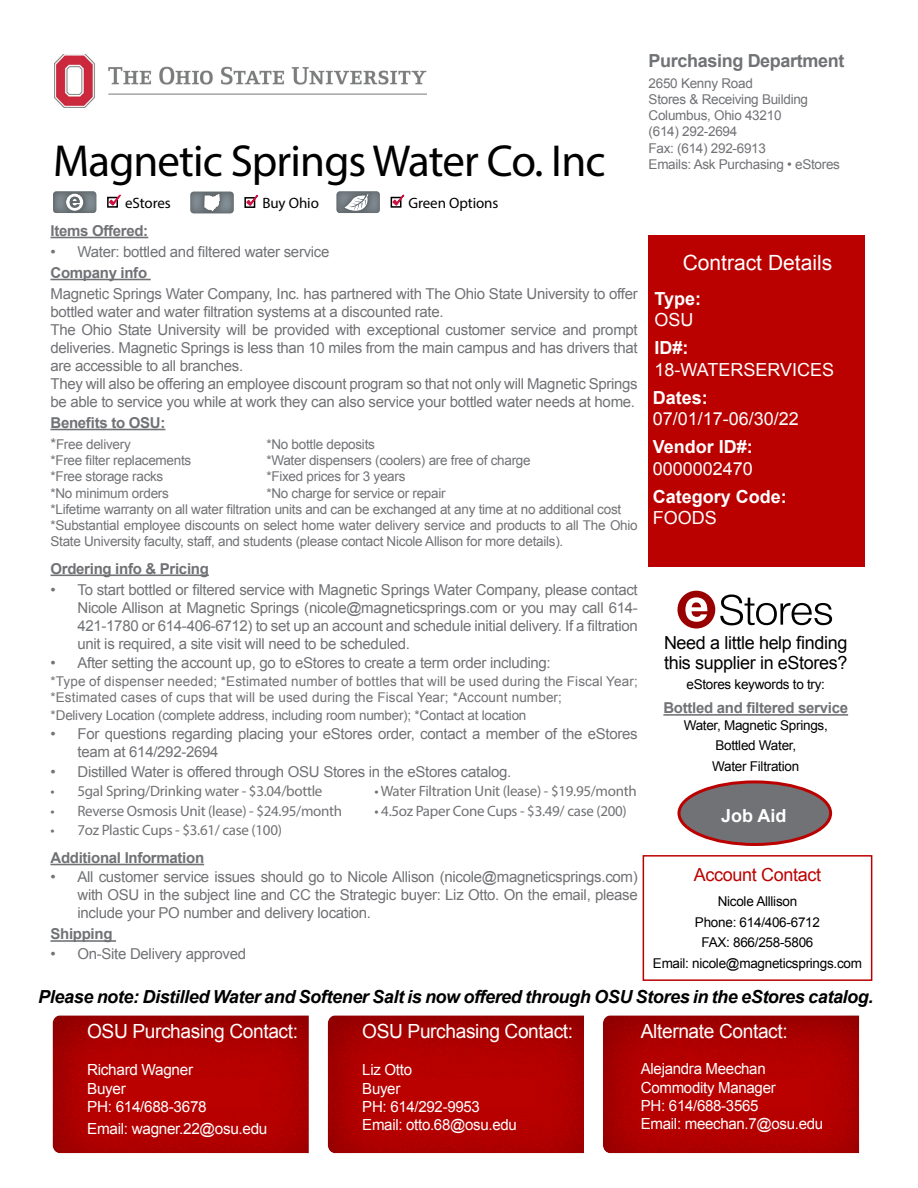
<style>
.page{position:relative;width:918px;height:1188px;background:#fff}
.page>*{position:absolute;margin:0;border:0;box-sizing:border-box;transform-origin:0 0}
.t1{font:45px "Myriad Pro";letter-spacing:-.02em;color:#000}
.t2{font:21px "Arial";color:#fff}
.t3{font:19.5px "Arial";letter-spacing:-.02em;color:#fff}
.t4{font:italic 700 18px "Arial";letter-spacing:-.02em;color:#000}
.t5{font:18px "Arial";color:#fff}
.t6{font:18px/19.5px "Arial";letter-spacing:-.02em;color:#000}
.t7{font:700 18px "Arial";color:#fff}
.t8{font:700 18px "Arial";letter-spacing:-.02em;color:#717275}
.t9{font:18px "Arial";letter-spacing:-.02em;color:#b00}
.t10{font:15.3px/18.3px "Arial";letter-spacing:-.02em;color:#fff}
.t11{font:15px/18px "Arial";letter-spacing:-.02em;color:#717275}
.t12{font:15px "Myriad Pro";letter-spacing:-.02em;color:#717275}
.t13{font:700 15px "Arial";letter-spacing:-.02em;color:#717275}
.t14{font:15px "Myriad Pro";letter-spacing:-.005em;color:#000}
.t15{font:13.5px/16.2px "Arial";letter-spacing:-.02em;color:#717275}
.t16{font:13.5px/16.2px "Arial";letter-spacing:.01em;color:#717275}
.t17{font:13.5px/20.7px "Arial";letter-spacing:-.02em;color:#000;text-align:center}
.s1{font-size:15px}
</style>
<div class="page">
<img style="left:55px;top:54px;width:371px;height:53px">
<hr style="left:50px;top:237px;width:98px;height:1px;background:#717275">
<hr style="left:50px;top:279px;width:101px;height:1px;background:#717275">
<hr style="left:50px;top:429px;width:115px;height:1px;background:#717275">
<hr style="left:50px;top:575px;width:159px;height:1px;background:#717275">
<hr style="left:50px;top:864px;width:154px;height:1px;background:#717275">
<hr style="left:50px;top:940px;width:66px;height:2px;background:#717275">
<svg style="left:720px;top:594px;width:112px;height:31px"></svg>
<div style="left:677px;top:591px;width:38px;height:37px;background:#900;border-radius:50%"></div>
<svg style="left:685px;top:597px;width:22px;height:25px"></svg>
<hr style="left:663px;top:714px;width:185px;height:2px;background:#717275">
<div style="left:649px;top:236px;width:216px;height:331px;background:#b00"></div>
<div style="left:40px;top:1002px;width:282px;height:152px;background:#000;opacity:.3"></div>
<div style="left:315px;top:1002px;width:282px;height:152px;background:#000;opacity:.3"></div>
<div style="left:591px;top:1002px;width:282px;height:152px;background:#000;opacity:.3"></div>
<svg style="left:53px;top:191px;width:43px;height:22px"></svg>
<div style="left:107px;top:197px;width:11px;height:11px;border:2px solid #000"></div>
<svg style="left:108px;top:194px;width:13px;height:13px"></svg>
<img style="left:337px;top:191px;width:43px;height:22px">
<svg style="left:391px;top:194px;width:14px;height:13px"></svg>
<img style="left:190px;top:192px;width:44px;height:21px">
<div style="left:244px;top:197px;width:11px;height:11px;border:2px solid #000"></div>
<svg style="left:245px;top:194px;width:13px;height:13px"></svg>
<div style="left:643px;top:855px;width:229px;height:126px;border:2px solid #b00"></div>
<div style="left:679px;top:782px;width:152px;height:62px;background:#717275;border-radius:50%"></div>
<div style="left:677px;top:780px;width:155px;height:66px;border:3px solid #b00;border-radius:50%"></div>
<h1 class="t1" style="left:53px;top:133px;width:554px">Magnetic Springs Water Co. Inc</h1>
<p class="t14" style="left:125px;top:193px;width:47px">eStores</p>
<p class="t14" style="left:262px;top:194px;width:58px">Buy Ohio</p>
<p class="t14" style="left:409px;top:193px;width:91px">Green Options</p>
<p class="t13" style="left:50px;top:221px;width:99px">Items Offered:</p>
<p class="t11" style="left:50px;top:243px;width:281px">• Water: bottled and filtered water service</p>
<p class="t13" style="left:50px;top:263px;width:98px">Company info</p>
<p class="t11" style="left:50px;top:285px;width:589px">Magnetic Springs Water Company, Inc. has partnered with The Ohio State University to offer bottled water and water filtration systems at a discounted rate.<br>The Ohio State University will be provided with exceptional customer service and prompt deliveries. Magnetic Springs is less than 10 miles from the main campus and has drivers that are accessible to all branches.<br>They will also be offering an employee discount program so that not only will Magnetic Springs be able to service you while at work they can also service your bottled water needs at home.</p>
<p class="t13" style="left:50px;top:413px;width:116px">Benefits to OSU:</p>
<p class="t15" style="left:50px;top:436px;width:82px"><span class="s1">*</span>Free delivery</p>
<p class="t15" style="left:266px;top:436px;width:110px">*No bottle deposits</p>
<p class="t15" style="left:50px;top:452px;width:142px">*Free filter replacements</p>
<p class="t15" style="left:266px;top:452px;width:266px">*Water dispensers (coolers) are free of charge</p>
<p class="t15" style="left:50px;top:469px;width:114px">*Free storage racks</p>
<p class="t15" style="left:266px;top:469px;width:141px">*Fixed prices for 3 years</p>
<p class="t15" style="left:50px;top:485px;width:120px">*No minimum orders</p>
<p class="t15" style="left:50px;top:485px;width:589px;text-indent:216px">*No charge for service or repair<br>*Lifetime warranty on all water filtration units and can be exchanged at any time at no additional cost *Substantial employee discounts on select home water delivery service and products to all The Ohio State University faculty, staff, and students (please contact Nicole Allison for more details).</p>
<p class="t13" style="left:50px;top:558px;width:160px">Ordering info &amp; Pricing</p>
<p class="t11" style="left:77px;top:581px;width:562px;text-align:justify;text-indent:-27px">• To start bottled or filtered service with Magnetic Springs Water Company, please contact Nicole Allison at Magnetic Springs (nicole@magneticsprings.com or you may call 614- 421-1780 or 614-406-6712) to set up an account and schedule initial delivery. If a filtration unit is required, a site visit will need to be scheduled.</p>
<p class="t11" style="left:50px;top:654px;width:502px">• After setting the account up, go to eStores to create a term order including:</p>
<p class="t16" style="left:50px;top:673px;width:589px">*Type of dispenser needed; *Estimated number of bottles that will be used during the Fiscal Year; *Estimated cases of cups that will be used during the Fiscal Year; *Account number;</p>
<p class="t15" style="left:50px;top:707px;width:477px">*Delivery Location (complete address, including room number); *Contact at location</p>
<p class="t11" style="left:77px;top:725px;width:562px;text-indent:-27px">• For questions regarding placing your eStores order, contact a member of the eStores team at 614/292-2694</p>
<p class="t11" style="left:50px;top:763px;width:462px">• Distilled Water is offered through OSU Stores in the eStores catalog.</p>
<p class="t12" style="left:50px;top:782px;width:273px">• 5gal Spring/Drinking water - $3.04/bottle</p>
<p class="t12" style="left:374px;top:782px;width:264px">• Water Filtration Unit (lease) - $19.95/month</p>
<p class="t12" style="left:50px;top:802px;width:293px">• Reverse Osmosis Unit (lease) - $24.95/month</p>
<p class="t12" style="left:374px;top:802px;width:254px">• 4.5oz Paper Cone Cups - $3.49/ case (200)</p>
<p class="t12" style="left:50px;top:821px;width:233px">• 7oz Plastic Cups - $3.61/ case (100)</p>
<p class="t13" style="left:50px;top:848px;width:155px">Additional Information</p>
<p class="t11" style="left:77px;top:868px;width:562px;text-align:justify;text-indent:-27px">• All customer service issues should go to Nicole Allison (nicole@magneticsprings.com) with OSU in the subject line and CC the Strategic buyer: Liz Otto. On the email, please include your PO number and delivery location.</p>
<p class="t13" style="left:50px;top:924px;width:64px">Shipping</p>
<p class="t11" style="left:50px;top:945px;width:197px">• On-Site Delivery approved</p>
<p class="t8" style="left:649px;top:49px;width:197px">Purchasing Department</p>
<p class="t15" style="left:649px;top:75px;width:161px">2650 Kenny Road<br>Stores &amp; Receiving Building<br>Columbus, Ohio 43210 (614) 292-2694<br>Fax: (614) 292-6913</p>
<p class="t15" style="left:649px;top:156px;width:193px">Emails: Ask Purchasing • eStores</p>
<h2 class="t2" style="left:683px;top:249px;width:151px">Contract Details</h2>
<p class="t7" style="left:655px;top:286px;width:48px">Type:</p>
<p class="t5" style="left:655px;top:308px;width:41px">OSU</p>
<p class="t7" style="left:655px;top:336px;width:36px">ID#:</p>
<p class="t5" style="left:655px;top:358px;width:181px">18-WATERSERVICES</p>
<p class="t7" style="left:653px;top:385px;width:57px">Dates:</p>
<p class="t5" style="left:653px;top:407px;width:148px">07/01/17-06/30/22</p>
<p class="t7" style="left:653px;top:435px;width:102px">Vendor ID#:</p>
<p class="t5" style="left:653px;top:457px;width:102px">0000002470</p>
<p class="t7" style="left:653px;top:484px;width:136px">Category Code:</p>
<p class="t5" style="left:653px;top:506px;width:66px">FOODS</p>
<p class="t6" style="left:664px;top:633px;width:185px">Need a little help finding this supplier in eStores?</p>
<p class="t17" style="left:686px;top:674px;width:140px">eStores keywords to try:</p>
<p class="t13" style="left:663px;top:698px;width:186px">Bottled and filtered service</p>
<p class="t17" style="left:684px;top:715px;width:146px">Water, Magnetic Springs,<br>Bottled Water,<br>Water Filtration</p>
<p class="t7" style="left:721px;top:804px;width:67px">Job Aid</p>
<p class="t9" style="left:694px;top:863px;width:129px">Account Contact</p>
<p class="t17" style="left:653px;top:891px;width:211px">Nicole Alllison<br>Phone: 614/406-6712<br>FAX: 866/258-5806<br>Email: nicole@magneticsprings.com</p>
<p class="t4" style="left:38px;top:985px;width:837px">Please note: Distilled Water and Softener Salt is now offered through OSU Stores in the eStores catalog.</p>
<h3 class="t3" style="left:87px;top:1019px;width:212px">OSU Purchasing Contact:</h3>
<h3 class="t3" style="left:362px;top:1019px;width:212px">OSU Purchasing Contact:</h3>
<p class="t10" style="left:87px;top:1061px;width:121px">Richard Wagner<br>Buyer<br>PH: 614/688-3678</p>
<p class="t10" style="left:87px;top:1119px;width:182px">Email: wagner.22@osu.edu</p>
<h3 class="t3" style="left:641px;top:1019px;width:148px">Alternate Contact:</h3>
<p class="t10" style="left:362px;top:1061px;width:156px">Liz Otto<br>Buyer<br>PH: 614/292-9953<br>Email: otto.68@osu.edu</p>
<p class="t10" style="left:641px;top:1060px;width:184px">Alejandra Meechan<br>Commodity Manager<br>PH: 614/688-3565<br>Email: meechan.7@osu.edu</p>
</div>
